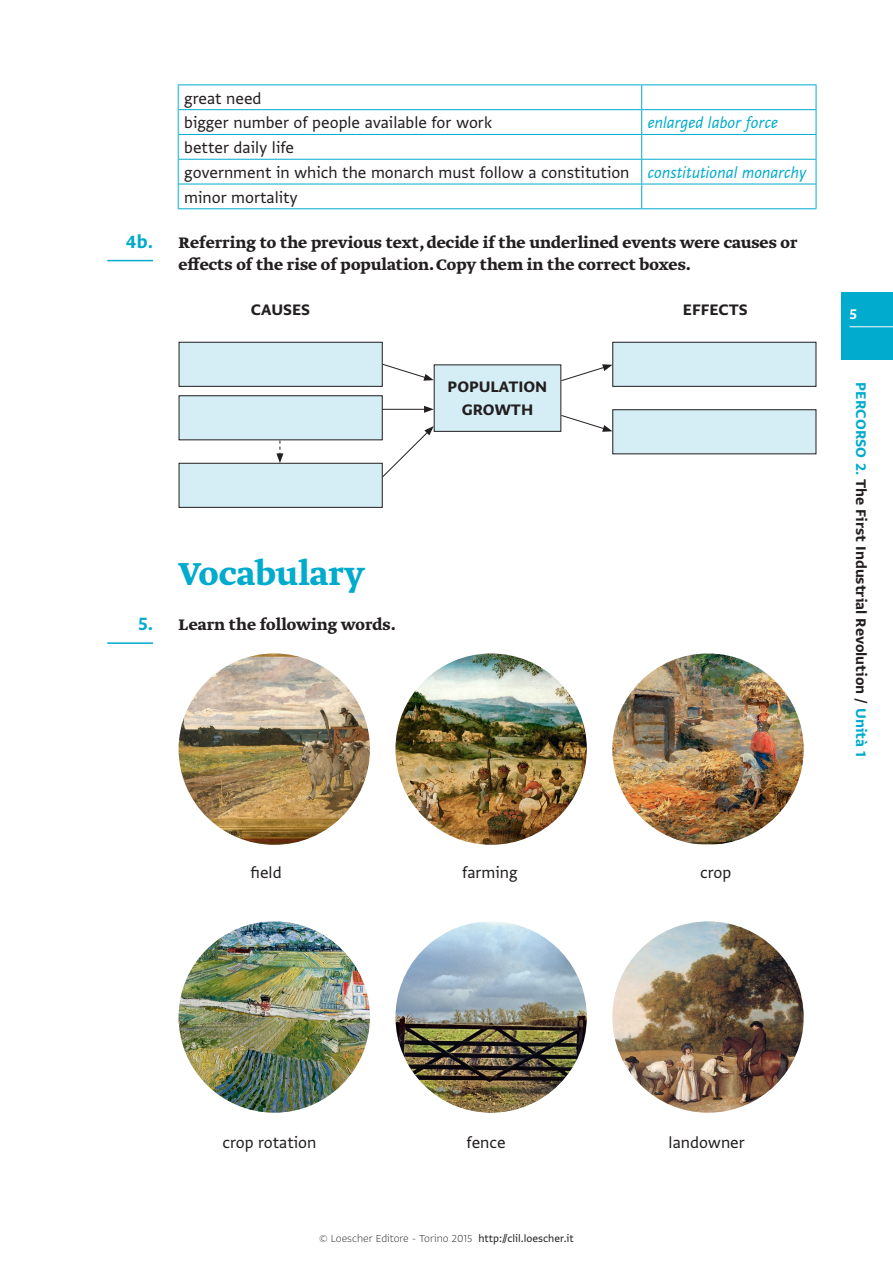
<style>
.page{position:relative;width:893px;height:1263px;background:#fff}
.page>*{position:absolute;margin:0;border:0;box-sizing:border-box;transform-origin:0 0}
.t1{font:37.5px "Greta Text Pro Bold Min";color:#00abcd}
.t2{font:21px "Greta Sans Std Bld";color:#00abcd}
.t3{font:18px/24.8px "Greta Sans Std";color:#231f20}
.t4{font:18px/22.5px "Greta Text Pro Bold Min";color:#231f20}
.t5{font:18px/22.5px "Greta Sans Std Bld";color:#231f20;text-align:center}
.t6{font:italic 18px "Greta Sans Std";color:#00abcd}
.t7{font:16.5px "Greta Sans Std Bld";color:#231f20}
.t8{font:16.5px "Greta Sans Std Bld";color:#fff}
.t9{font:300 expanded 12px "Greta Sans Std";color:#231f20}
.s1{font-style:italic;color:#00abcd}
.s2{font-family:"Greta Sans Std Bld";font-size:21px;color:#00abcd}
.s3{color:#00abcd}
.s4{font-weight:400;font-stretch:normal}
</style>
<div class="page">
<div style="left:842px;top:293px;width:51px;height:67px;background:#00abcd"></div>
<hr style="left:850px;top:326px;width:43px;height:1px;background:#fff">
<hr style="left:107px;top:260px;width:46px;height:1px;background:#00abcd">
<div style="left:179px;top:342px;width:203px;height:44px;background:#d5eef5"></div>
<div style="left:179px;top:342px;width:204px;height:45px;border:1px solid #231f20"></div>
<div style="left:179px;top:396px;width:203px;height:44px;background:#d5eef5"></div>
<div style="left:179px;top:395px;width:204px;height:45px;border:1px solid #231f20"></div>
<div style="left:179px;top:463px;width:203px;height:44px;background:#d5eef5"></div>
<div style="left:179px;top:463px;width:204px;height:45px;border:1px solid #231f20"></div>
<div style="left:434px;top:365px;width:127px;height:66px;background:#d5eef5"></div>
<div style="left:434px;top:364px;width:127px;height:68px;border:1px solid #231f20"></div>
<div style="left:613px;top:342px;width:203px;height:44px;background:#d5eef5"></div>
<div style="left:612px;top:342px;width:204px;height:45px;border:1px solid #231f20"></div>
<div style="left:613px;top:410px;width:203px;height:44px;background:#d5eef5"></div>
<div style="left:612px;top:409px;width:204px;height:45px;border:1px solid #231f20"></div>
<svg style="left:382px;top:363px;width:52px;height:18px"></svg>
<hr style="left:382px;top:409px;width:44px;height:1px;background:#231f20">
<svg style="left:424px;top:406px;width:10px;height:7px"></svg>
<svg style="left:381px;top:426px;width:53px;height:52px"></svg>
<svg style="left:560px;top:414px;width:52px;height:18px"></svg>
<svg style="left:560px;top:364px;width:52px;height:18px"></svg>
<hr style="left:107px;top:642px;width:46px;height:2px;background:#00abcd">
<svg style="left:276px;top:441px;width:7px;height:22px"></svg>
<img style="left:179px;top:653px;width:191px;height:192px;border-radius:96px">
<img style="left:395px;top:653px;width:192px;height:192px;border-radius:96px">
<img style="left:612px;top:653px;width:192px;height:192px;border-radius:96px">
<img style="left:179px;top:921px;width:191px;height:192px;border-radius:96px">
<img style="left:395px;top:922px;width:192px;height:191px">
<img style="left:612px;top:921px;width:192px;height:192px;border-radius:96px">
<hr style="left:178px;top:85px;width:464px;height:1px;background:#00abcd">
<hr style="left:642px;top:85px;width:174px;height:1px;background:#00abcd">
<hr style="left:179px;top:109px;width:463px;height:1px;background:#00abcd">
<hr style="left:642px;top:109px;width:174px;height:1px;background:#00abcd">
<hr style="left:179px;top:134px;width:463px;height:1px;background:#00abcd">
<hr style="left:642px;top:134px;width:174px;height:1px;background:#00abcd">
<hr style="left:179px;top:159px;width:463px;height:1px;background:#00abcd">
<hr style="left:642px;top:159px;width:174px;height:1px;background:#00abcd">
<svg style="left:178px;top:85px;width:1px;height:123px"></svg>
<hr style="left:179px;top:184px;width:463px;height:1px;background:#00abcd">
<hr style="left:178px;top:208px;width:464px;height:1px;background:#00abcd">
<svg style="left:641px;top:85px;width:1px;height:123px"></svg>
<svg style="left:816px;top:85px;width:1px;height:123px"></svg>
<hr style="left:642px;top:184px;width:174px;height:1px;background:#00abcd">
<hr style="left:642px;top:208px;width:174px;height:1px;background:#00abcd">
<p class="t2" style="left:126px;top:229px;width:29px">4b.</p>
<p class="t3" style="left:184px;top:86px;width:309px">great need<br>bigger number of people available for work</p>
<p class="t6" style="left:648px;top:113px;width:132px">enlarged labor force</p>
<p class="t3" style="left:184px;top:135px;width:624px">better daily life<br>government in which the monarch must follow a constitution <span class="s1">constitutional monarchy </span>minor mortality</p>
<p class="t4" style="left:179px;top:231px;width:620px">Referring to the previous text, decide if the underlined events were causes or effects of the rise of population. Copy them in the correct boxes.</p>
<p class="t5" style="left:251px;top:298px;width:61px">CAUSES</p>
<p class="t5" style="left:683px;top:298px;width:66px">EFFECTS</p>
<p class="t5" style="left:448px;top:375px;width:101px">POPULATION<br>GROWTH</p>
<h1 class="t1" style="left:179px;top:549px;width:188px">Vocabulary</h1>
<p class="t4" style="left:138px;top:614px;width:259px"><span class="s2">5.</span> Learn the following words.</p>
<p class="t8" style="left:850px;top:304px;width:9px">5</p>
<p class="t7" style="left:871px;top:382px;width:377px;rotate:90deg"><span class="s3">PERCORSO 2.</span> The First Industrial Revolution / <span class="s3">Unità 1</span></p>
<p class="t3" style="left:251px;top:859px;width:33px">field</p>
<p class="t3" style="left:462px;top:859px;width:57px">farming</p>
<p class="t3" style="left:700px;top:859px;width:33px">crop</p>
<p class="t3" style="left:222px;top:1129px;width:96px">crop rotation</p>
<p class="t3" style="left:467px;top:1129px;width:41px">fence</p>
<p class="t3" style="left:669px;top:1129px;width:78px">landowner</p>
<p class="t9" style="left:319px;top:1231px;width:256px">© Loescher Editore - Torino 2015 <span class="s4">http://clil.loescher.it</span></p>
</div>
